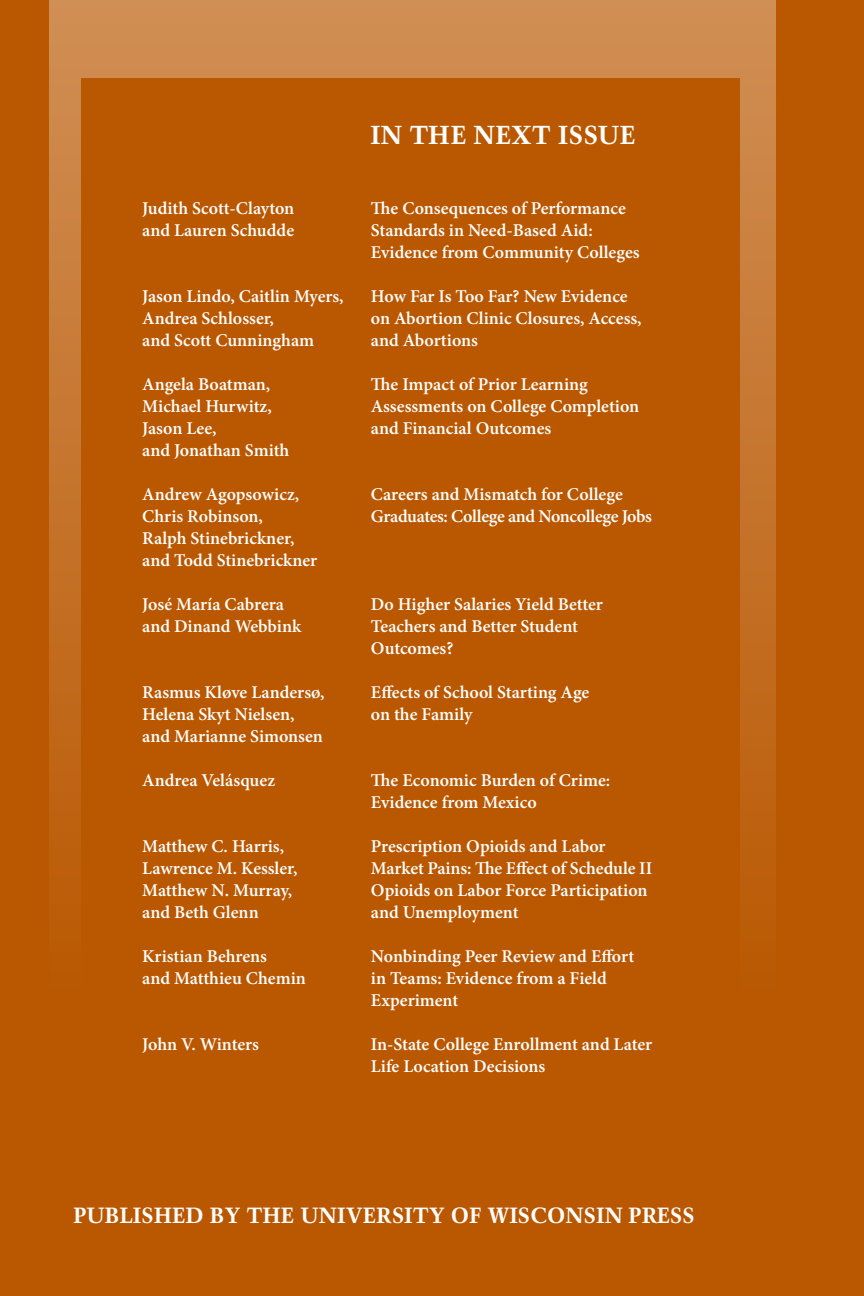
<style>
.page{position:relative;width:864px;height:1296px;background:#ba5802}
.page>*{position:absolute;margin:0;border:0;box-sizing:border-box;transform-origin:0 0}
.t1{font:700 26px "Trump Mediaeval LT Std";letter-spacing:.02em;color:#fff}
.t2{font:700 22px "Trump Mediaeval LT Std";color:#fff}
.t3{font:600 18px/22px "Minion Pro";color:#fff}
</style>
<div class="page">
<div style="left:50px;top:0;width:725px;height:1296px;background:linear-gradient(to bottom,#cf8c50,#b64f00)"></div>
<div style="left:81px;top:79px;width:659px;height:1116px;background:#ba5802"></div>
<h1 class="t1" style="left:370px;top:118px;width:267px">IN THE NEXT ISSUE</h1>
<h1 class="t1" style="left:366px;top:126px;width:267px">IN THE NEXT ISSUE</h1>
<p class="t3" style="left:142px;top:197px;width:154px">Judith Scott-Clayton and Lauren Schudde</p>
<p class="t3" style="left:371px;top:197px;width:270px">The Consequences of Performance<br>Standards in Need-Based Aid:<br>Evidence from Community Colleges</p>
<p class="t3" style="left:142px;top:285px;width:203px">Jason Lindo, Caitlin Myers,<br>Andrea Schlosser,<br>and Scott Cunningham</p>
<p class="t3" style="left:371px;top:285px;width:272px">How Far Is Too Far? New Evidence on Abortion Clinic Closures, Access, and Abortions</p>
<p class="t3" style="left:142px;top:373px;width:149px">Angela Boatman,<br>Michael Hurwitz,<br>Jason Lee,<br>and Jonathan Smith</p>
<p class="t3" style="left:371px;top:373px;width:270px">The Impact of Prior Learning<br>Assessments on College Completion and Financial Outcomes</p>
<p class="t3" style="left:142px;top:483px;width:177px">Andrew Agopsowicz,<br>Chris Robinson,<br>Ralph Stinebrickner, and Todd Stinebrickner</p>
<p class="t3" style="left:371px;top:483px;width:283px">Careers and Mismatch for College<br>Graduates: College and Noncollege Jobs</p>
<p class="t3" style="left:142px;top:593px;width:161px">José María Cabrera and Dinand Webbink</p>
<p class="t3" style="left:371px;top:593px;width:234px">Do Higher Salaries Yield Better<br>Teachers and Better Student<br>Outcomes?</p>
<p class="t3" style="left:142px;top:681px;width:184px">Rasmus Kløve Landersø,<br>Helena Skyt Nielsen, and Marianne Simonsen</p>
<p class="t3" style="left:371px;top:681px;width:220px">Effects of School Starting Age on the Family</p>
<p class="t3" style="left:142px;top:769px;width:135px">Andrea Velásquez</p>
<p class="t3" style="left:371px;top:769px;width:241px">The Economic Burden of Crime:<br>Evidence from Mexico</p>
<p class="t3" style="left:142px;top:835px;width:157px">Matthew C. Harris,<br>Lawrence M. Kessler,<br>Matthew N. Murray, and Beth Glenn</p>
<p class="t3" style="left:371px;top:835px;width:283px">Prescription Opioids and Labor<br>Market Pains: The Effect of Schedule II<br>Opioids on Labor Force Participation and Unemployment</p>
<p class="t3" style="left:142px;top:945px;width:165px">Kristian Behrens<br>and Matthieu Chemin</p>
<p class="t3" style="left:371px;top:945px;width:265px">Nonbinding Peer Review and Effort in Teams: Evidence from a Field<br>Experiment</p>
<p class="t3" style="left:142px;top:1033px;width:118px">John V. Winters</p>
<p class="t3" style="left:371px;top:1033px;width:283px">In-State College Enrollment and Later<br>Life Location Decisions</p>
<p class="t2" style="left:73px;top:1201px;width:623px">PUBLISHED BY THE UNIVERSITY OF WISCONSIN PRESS</p>
<p class="t2" style="left:69px;top:1209px;width:623px">PUBLISHED BY THE UNIVERSITY OF WISCONSIN PRESS</p>
</div>
